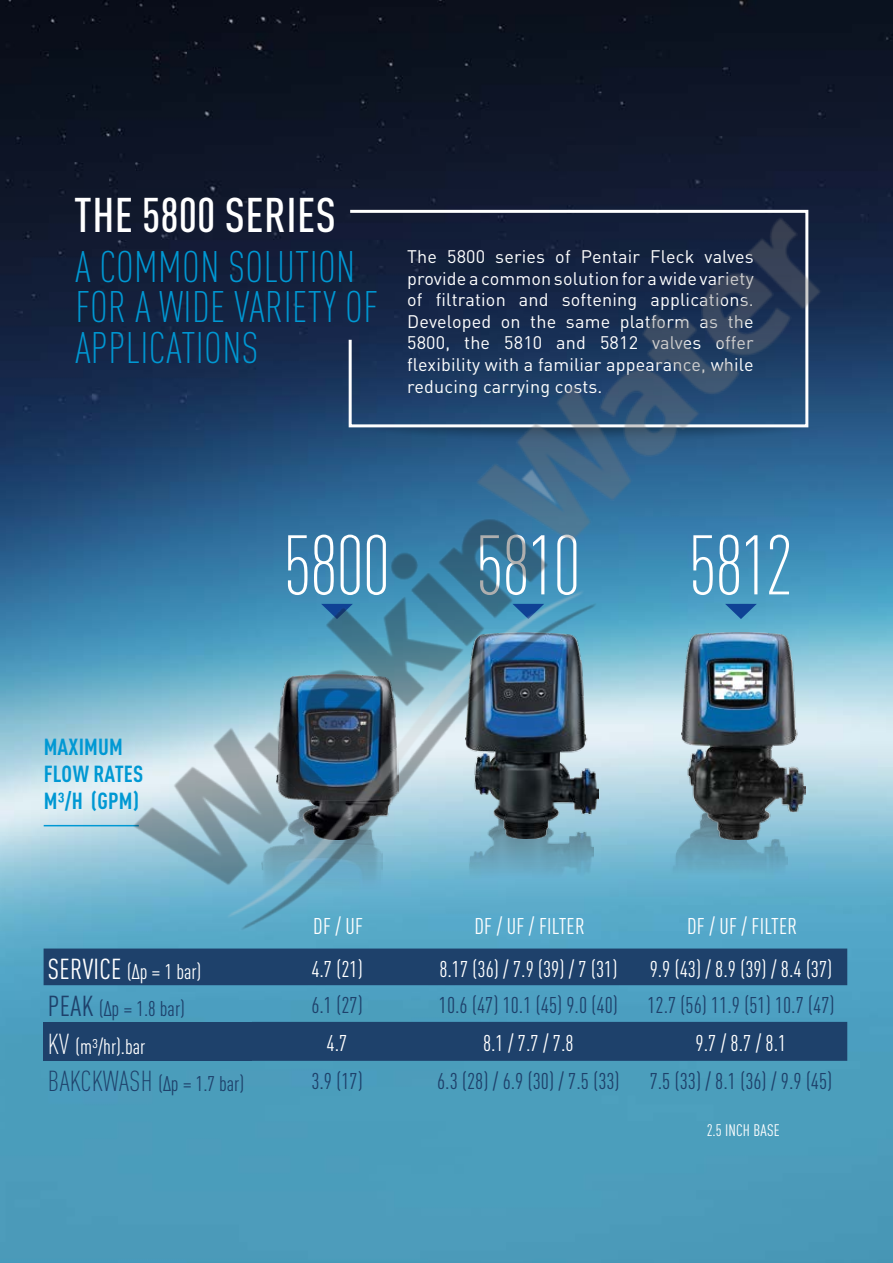
<style>
.page{position:relative;width:893px;height:1263px;background:#fff}
.page>*{position:absolute;margin:0;border:0;box-sizing:border-box;transform-origin:0 0}
.t1{font:300 condensed 82.95px "DIN Pro";letter-spacing:-.03em;color:#fff}
.t2{font:500 condensed 48px "DIN Pro";letter-spacing:.01em;color:#fff}
.t3{font:300 condensed 43.5px/40.5px "DIN Pro";letter-spacing:.01em;color:#0098d3}
.t4{font:700 condensed 22.95px/27px "DIN Pro";letter-spacing:.01em;color:#0098d3}
.t5{font:condensed 22.5px "DIN Pro";color:#1e416b}
.t6{font:condensed 22.5px "DIN Pro";letter-spacing:.01em;color:#fff}
.t7{font:condensed 21px "DIN Pro";color:#1e416b}
.t8{font:condensed 21px "DIN Pro";color:#fff}
.t9{font:18px/21.6px "DIN Pro";letter-spacing:.01em;color:#fff;text-align:justify}
.t10{font:condensed 16.5px "DIN Pro";letter-spacing:.01em;color:#fff}
.s1{font-size:28.5px}
.s2{font-weight:300;font-size:28.5px}
</style>
<div class="page">
<img style="left:0;top:0;width:893px;height:1263px">
<div style="left:664px;top:933px;width:124px;height:15px;background:#53a7c9"></div>
<div style="left:460px;top:933px;width:133px;height:15px;background:#54a7c9"></div>
<div style="left:261px;top:933px;width:122px;height:15px;background:#56a9c7"></div>
<svg style="left:44px;top:948px;width:803px;height:113px;fill:#1e416b"></svg>
<div style="left:44px;top:1022px;width:208px;height:39px;background:#1e416b"></div>
<hr style="left:44px;top:825px;width:95px;height:1px;background:#0098d3">
<svg style="left:347px;top:208px;width:463px;height:5px"></svg>
<img style="left:120px;top:213px;width:720px;height:720px">
<h2 class="t2" style="left:74px;top:179px;width:263px">THE 5800 SERIES</h2>
<h3 class="t3" style="left:75px;top:244px;width:305px">A COMMON SOLUTION<br>FOR A WIDE VARIETY OF<br>APPLICATIONS</h3>
<p class="t9" style="left:407px;top:244px;width:348px">The 5800 series of Pentair Fleck valves provide a common solution for a wide variety of filtration and softening applications.<br>Developed on the same platform as the 5800, the 5810 and 5812 valves offer flexibility with a familiar appearance, while reducing carrying costs.</p>
<p class="t4" style="left:44px;top:731px;width:101px">MAXIMUM<br>FLOW RATES<br>M3/H (GPM)</p>
<h1 class="t1" style="left:283px;top:507px;width:299px">5800 5810</h1>
<h1 class="t1" style="left:688px;top:507px;width:106px">5812</h1>
<p class="t6" style="left:313px;top:910px;width:52px">DF / UF</p>
<p class="t6" style="left:474px;top:910px;width:112px">DF / UF / FILTER</p>
<p class="t6" style="left:687px;top:910px;width:112px">DF / UF / FILTER</p>
<p class="t8" style="left:48px;top:956px;width:155px"><span class="s1">SERVICE</span> (Δp = 1 bar)</p>
<p class="t6" style="left:311px;top:952px;width:53px">4.7 (21)</p>
<p class="t6" style="left:439px;top:952px;width:180px">8.17 (36) / 7.9 (39) / 7 (31)</p>
<p class="t6" style="left:650px;top:952px;width:184px">9.9 (43) / 8.9 (39) / 8.4 (37)</p>
<p class="t7" style="left:48px;top:993px;width:138px"><span class="s1">PEAK</span> (Δp = 1.8 bar)</p>
<p class="t5" style="left:311px;top:989px;width:53px">6.1 (27)</p>
<p class="t5" style="left:439px;top:989px;width:180px">10.6 (47) 10.1 (45) 9.0 (40)</p>
<p class="t5" style="left:647px;top:989px;width:189px">12.7 (56) 11.9 (51) 10.7 (47)</p>
<p class="t8" style="left:48px;top:1032px;width:99px"><span class="s2">KV</span> (m³/hr).bar</p>
<p class="t6" style="left:327px;top:1027px;width:22px">4.7</p>
<p class="t6" style="left:483px;top:1027px;width:92px">8.1 / 7.7 / 7.8</p>
<p class="t6" style="left:696px;top:1027px;width:92px">9.7 / 8.7 / 8.1</p>
<p class="t7" style="left:48px;top:1068px;width:198px"><span class="s2">BAKCKWASH</span> (Δp = 1.7 bar)</p>
<p class="t5" style="left:311px;top:1065px;width:53px">3.9 (17)</p>
<p class="t5" style="left:437px;top:1065px;width:184px">6.3 (28) / 6.9 (30) / 7.5 (33)</p>
<p class="t5" style="left:650px;top:1065px;width:184px">7.5 (33) / 8.1 (36) / 9.9 (45)</p>
<p class="t10" style="left:707px;top:1118px;width:75px">2.5 INCH BASE</p>
</div>
